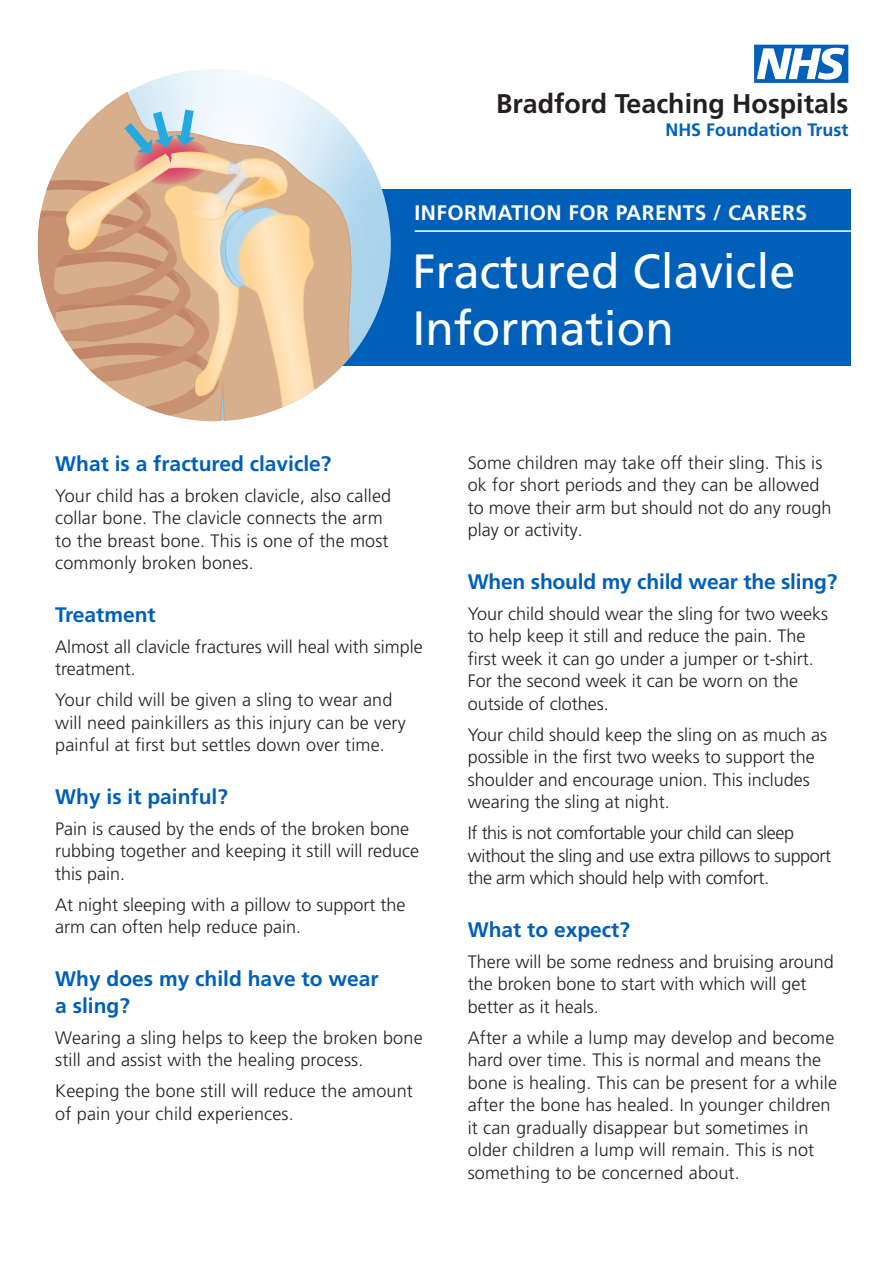
<style>
.page{position:relative;width:893px;height:1263px;background:#fff}
.page>*{position:absolute;margin:0;border:0;box-sizing:border-box;transform-origin:0 0}
.t1{font:48px/57.6px "Frutiger LT Pro";color:#fff}
.t2{font:700 27px "Frutiger LT Pro";color:#231f20}
.t3{font:700 21px/27px "Frutiger LT Pro";color:#005fb9}
.t4{font:700 21px "Frutiger LT Pro";letter-spacing:.02em;color:#fff}
.b{font:300 18px/22.5px "Frutiger LT Pro";color:#231f20}
.b-2{font:300 18px/22.5px "Frutiger LT Pro";letter-spacing:-.02em;color:#231f20}
.t5{font:700 18px "Frutiger LT Pro";color:#005fb9}
</style>
<div class="page">
<div style="left:189px;top:189px;width:661px;height:177px;background:#005fb9"></div>
<svg style="left:754px;top:45px;width:94px;height:38px"></svg>
<svg style="left:39px;top:69px;width:352px;height:352px;background:#a9d3eb"></svg>
<svg style="left:101px;top:69px;width:263px;height:314px"></svg>
<svg style="left:38px;top:110px;width:286px;height:311px"></svg>
<hr style="left:415px;top:230px;width:455px;height:2px;background:#fff">
<p class="t2" style="left:496px;top:88px;width:354px">Bradford Teaching Hospitals</p>
<p class="t5" style="left:665px;top:119px;width:184px">NHS Foundation Trust</p>
<p class="t4" style="left:415px;top:200px;width:394px">INFORMATION FOR PARENTS / CARERS</p>
<p class="t1" style="left:412px;top:242px;width:384px">Fractured Clavicle<br>Information</p>
<p class="t3" style="left:55px;top:450px;width:278px">What is a fractured clavicle?</p>
<p class="b" style="left:55px;top:484px;width:337px">Your child has a broken clavicle, also called collar bone. The clavicle connects the arm to the breast bone. This is one of the most commonly broken bones.</p>
<p class="t3" style="left:55px;top:601px;width:102px">Treatment</p>
<p class="b" style="left:55px;top:635px;width:369px">Almost all clavicle fractures will heal with simple treatment.</p>
<p class="b" style="left:55px;top:689px;width:352px">Your child will be given a sling to wear and will need painkillers as this injury can be very painful at first but settles down over time.</p>
<p class="t3" style="left:55px;top:783px;width:174px">Why is it painful?</p>
<p class="b" style="left:55px;top:817px;width:365px">Pain is caused by the ends of the broken bone rubbing together and keeping it still will reduce this pain.</p>
<p class="b" style="left:55px;top:893px;width:352px">At night sleeping with a pillow to support the arm can often help reduce pain.</p>
<p class="t3" style="left:55px;top:965px;width:325px">Why does my child have to wear a sling?</p>
<p class="b" style="left:55px;top:1026px;width:369px">Wearing a sling helps to keep the broken bone still and assist with the healing process.</p>
<p class="b" style="left:55px;top:1080px;width:359px">Keeping the bone still will reduce the amount of pain your child experiences.</p>
<p class="b" style="left:468px;top:451px;width:365px">Some children may take off their sling. This is ok for short periods and they can be allowed to move their arm but should not do any rough play or activity.</p>
<p class="t3" style="left:468px;top:568px;width:371px">When should my child wear the sling?</p>
<p class="b" style="left:468px;top:602px;width:362px">Your child should wear the sling for two weeks to help keep it still and reduce the pain. The first week it can go under a jumper or t-shirt.<br>For the second week it can be worn on the outside of clothes.</p>
<p class="b" style="left:468px;top:723px;width:361px">Your child should keep the sling on as much as possible in the first two weeks to support the shoulder and encourage union. This includes wearing the sling at night.</p>
<p class="b-2" style="left:468px;top:822px;width:365px">If this is not comfortable your child can sleep without the sling and use extra pillows to support the arm which should help with comfort.</p>
<p class="t3" style="left:468px;top:916px;width:164px">What to expect?</p>
<p class="b" style="left:468px;top:950px;width:368px">There will be some redness and bruising around the broken bone to start with which will get better as it heals.</p>
<p class="b" style="left:468px;top:1026px;width:371px">After a while a lump may develop and become hard over time. This is normal and means the bone is healing. This can be present for a while after the bone has healed. In younger children it can gradually disappear but sometimes in older children a lump will remain. This is not something to be concerned about.</p>
</div>
